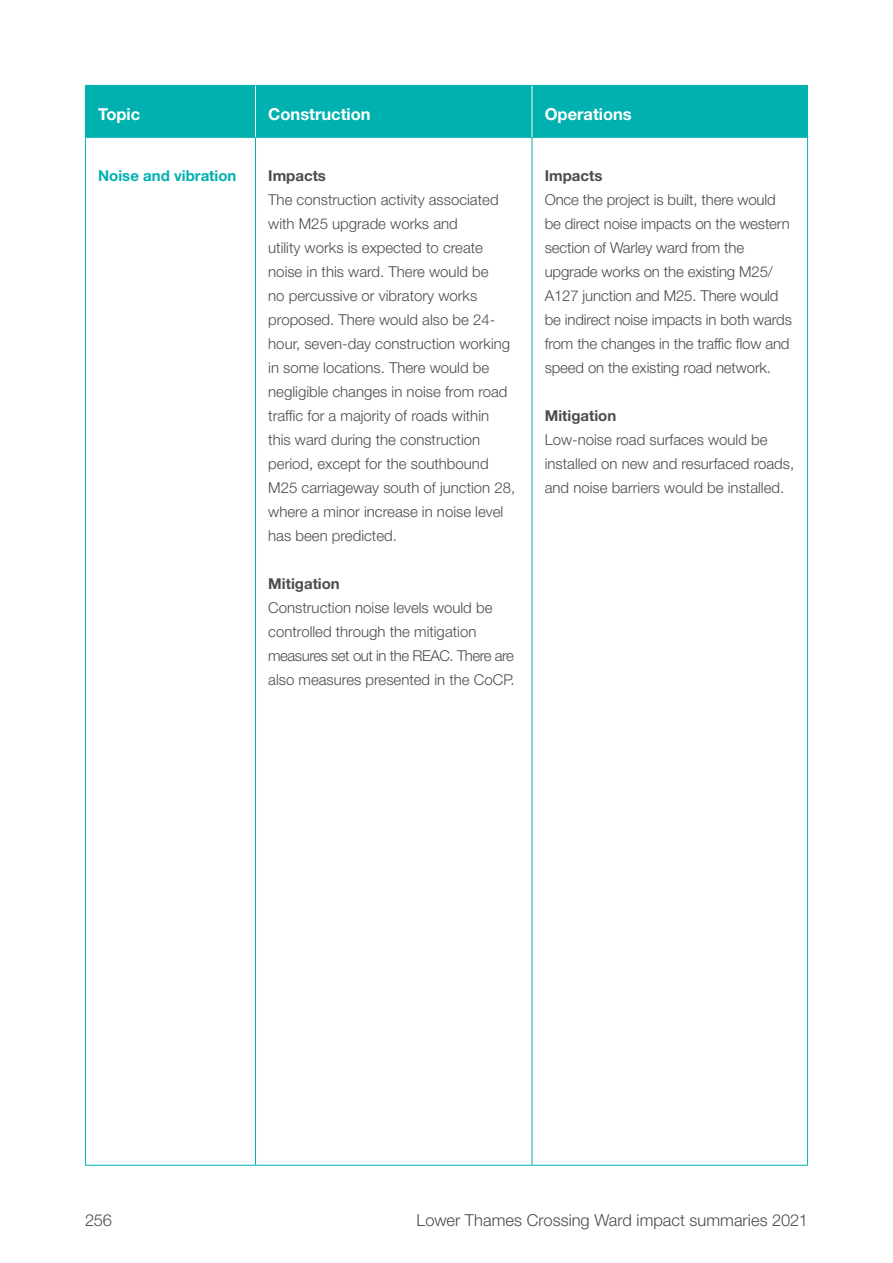
<style>
.page{position:relative;width:893px;height:1263px;background:#fff}
.page>*{position:absolute;margin:0;border:0;box-sizing:border-box;transform-origin:0 0}
.t1{font:300 16.5px "Helvetica Neue LT Pro";color:#4b4c4d}
.TABLEHEADER{font:700 16.5px "Helvetica Neue LT Pro";color:#fff}
.ER_Table{font:300 15px/24px "Helvetica Neue LT Pro";color:#4b4c4d}
.ER_TableBOLD{font:700 15px "Helvetica Neue LT Pro";color:#4b4c4d}
.ER_TableBOLD_aqua{font:700 15px "Helvetica Neue LT Pro";color:#00b1b0}
</style>
<div class="page">
<div style="left:86px;top:86px;width:721px;height:51px;background:#00b1b0"></div>
<hr style="left:85px;top:137px;width:170px;height:1px;background:#00b1b0">
<hr style="left:255px;top:137px;width:277px;height:1px;background:#00b1b0">
<hr style="left:532px;top:137px;width:276px;height:1px;background:#00b1b0">
<hr style="left:532px;top:138px;width:1px;height:1027px;background:#00b1b0">
<hr style="left:85px;top:1165px;width:170px;height:1px;background:#00b1b0">
<hr style="left:85px;top:85px;width:170px;height:1px;background:#00b1b0">
<hr style="left:85px;top:86px;width:1px;height:51px;background:#00b1b0">
<hr style="left:255px;top:85px;width:277px;height:1px;background:#00b1b0">
<hr style="left:532px;top:85px;width:276px;height:1px;background:#00b1b0">
<hr style="left:807px;top:86px;width:1px;height:51px;background:#00b1b0">
<hr style="left:85px;top:138px;width:1px;height:1027px;background:#00b1b0">
<hr style="left:255px;top:1165px;width:277px;height:1px;background:#00b1b0">
<hr style="left:532px;top:1165px;width:276px;height:1px;background:#00b1b0">
<hr style="left:255px;top:138px;width:1px;height:1027px;background:#00b1b0">
<hr style="left:807px;top:138px;width:1px;height:1027px;background:#00b1b0">
<hr style="left:255px;top:86px;width:1px;height:51px;background:#fff">
<hr style="left:532px;top:86px;width:1px;height:51px;background:#fff">
<p class="TABLEHEADER" style="left:98px;top:104px;width:44px">Topic</p>
<p class="TABLEHEADER" style="left:268px;top:104px;width:104px">Construction</p>
<p class="TABLEHEADER" style="left:545px;top:104px;width:89px">Operations</p>
<p class="ER_TableBOLD_aqua" style="left:98px;top:166px;width:140px">Noise and vibration</p>
<p class="ER_TableBOLD" style="left:268px;top:166px;width:59px">Impacts</p>
<p class="ER_Table" style="left:268px;top:187px;width:249px">The construction activity associated with M25 upgrade works and<br>utility works is expected to create noise in this ward. There would be<br>no percussive or vibratory works proposed. There would also be 24- hour, seven-day construction working in some locations. There would be negligible changes in noise from road traffic for a majority of roads within this ward during the construction period, except for the southbound M25 carriageway south of junction 28, where a minor increase in noise level has been predicted.</p>
<p class="ER_TableBOLD" style="left:268px;top:574px;width:73px">Mitigation</p>
<p class="ER_Table" style="left:268px;top:595px;width:248px">Construction noise levels would be controlled through the mitigation measures set out in the REAC. There are also measures presented in the CoCP.</p>
<p class="ER_TableBOLD" style="left:545px;top:166px;width:59px">Impacts</p>
<p class="ER_Table" style="left:545px;top:187px;width:249px">Once the project is built, there would be direct noise impacts on the western section of Warley ward from the upgrade works on the existing M25/ A127 junction and M25. There would be indirect noise impacts in both wards from the changes in the traffic flow and speed on the existing road network.</p>
<p class="ER_TableBOLD" style="left:545px;top:406px;width:73px">Mitigation</p>
<p class="ER_Table" style="left:545px;top:427px;width:251px">Low-noise road surfaces would be installed on new and resurfaced roads, and noise barriers would be installed.</p>
<p class="t1" style="left:85px;top:1210px;width:28px">256</p>
<p class="t1" style="left:417px;top:1210px;width:393px">Lower Thames Crossing Ward impact summaries 2021</p>
</div>
